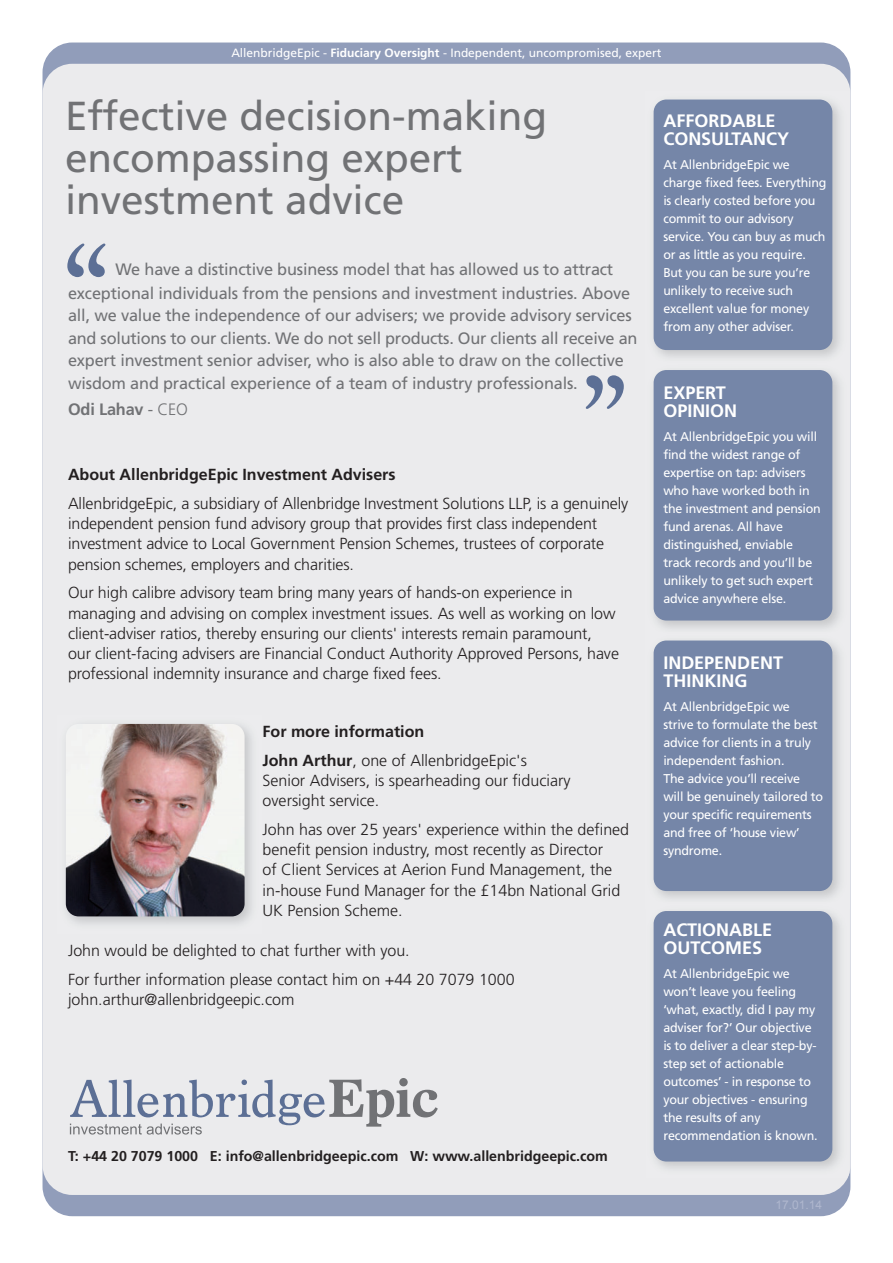
<style>
.page{position:relative;width:893px;height:1263px;background:#fff}
.page>*{position:absolute;margin:0;border:0;box-sizing:border-box;transform-origin:0 0}
.t1{font:127.5px "Adobe Caslon Pro";color:#5c6f95}
.t2{font:40.5px/42px "Frutiger";color:#717275}
.t3{font:700 18px/18px "Frutiger";color:#fff}
.t4{font:16.5px/22.8px "Frutiger";letter-spacing:-.01em;color:#717275}
.t5{font:700 16.5px "Frutiger";letter-spacing:-.01em;color:#717275}
.t6{font:300 16.05px/20.2px "Frutiger";letter-spacing:-.005em;color:#231f20}
.t7{font:700 16.05px/28.8px "Frutiger";color:#231f20}
.t8{font:700 14.25px "Frutiger";color:#231f20}
.t9{font:12.75px/18px "Frutiger";letter-spacing:-.015em;color:#fff}
.t10{font:12px "Frutiger";color:#fff}
.t11{font:12px "Arial";color:#afb7ce}
.s1{font-weight:700}
.s2{font-weight:400}
.s3{font-weight:300}
</style>
<div class="page">
<div style="left:43px;top:43px;width:807px;height:1173px;background:#919dba;border-radius:30px"></div>
<div style="left:43px;top:64px;width:807px;height:1131px;background:#ebebed;border-radius:30px"></div>
<svg style="left:70px;top:1078px;width:368px;height:56px"></svg>
<img style="left:65px;top:723px;width:187px;height:201px">
<img style="left:66px;top:724px;width:179px;height:192px">
<img style="left:653px;top:99px;width:196px;height:1080px">
<div style="left:654px;top:911px;width:178px;height:250px;background:#7586a8;border-radius:13px"></div>
<div style="left:654px;top:640px;width:178px;height:251px;background:#7586a8;border-radius:13px"></div>
<div style="left:654px;top:370px;width:178px;height:250px;background:#7586a8;border-radius:13px"></div>
<div style="left:654px;top:100px;width:178px;height:250px;background:#7586a8;border-radius:13px"></div>
<p class="t10" style="left:231px;top:48px;width:431px">AllenbridgeEpic - <span class="s1">Fiduciary Oversight</span> - Independent, uncompromised, expert</p>
<h2 class="t2" style="left:65px;top:98px;width:484px">Effective decision-making encompassing expert investment advice</h2>
<h1 class="t1" style="left:109px;top:303px;width:47px;rotate:-180deg">’’</h1>
<p class="t4" style="left:68px;top:259px;width:571px;text-indent:48px">We have a distinctive business model that has allowed us to attract exceptional individuals from the pensions and investment industries. Above all, we value the independence of our advisers; we provide advisory services and solutions to our clients. We do not sell products. Our clients all receive an expert investment senior adviser, who is also able to draw on the collective wisdom and practical experience of a team of industry professionals.</p>
<p class="t5" style="left:68px;top:402px;width:122px">Odi Lahav <span class="s2">-</span> <span class="s3">CEO</span></p>
<h1 class="t1" style="left:582px;top:349px;width:47px">’’</h1>
<p class="t7" style="left:68px;top:461px;width:329px">About AllenbridgeEpic Investment Advisers</p>
<p class="t6" style="left:68px;top:494px;width:562px">AllenbridgeEpic, a subsidiary of Allenbridge Investment Solutions LLP, is a genuinely independent pension fund advisory group that provides first class independent investment advice to Local Government Pension Schemes, trustees of corporate pension schemes, employers and charities.</p>
<p class="t6" style="left:68px;top:584px;width:552px">Our high calibre advisory team bring many years of hands-on experience in managing and advising on complex investment issues. As well as working on low client-adviser ratios, thereby ensuring our clients' interests remain paramount, our client-facing advisers are Financial Conduct Authority Approved Persons, have professional indemnity insurance and charge fixed fees.</p>
<p class="t7" style="left:263px;top:718px;width:266px">For more information<br>John Arthur<span class="s3">, one of AllenbridgeEpic's</span></p>
<p class="t6" style="left:263px;top:771px;width:309px">Senior Advisers, is spearheading our fiduciary oversight service.</p>
<p class="t6" style="left:263px;top:820px;width:368px">John has over 25 years' experience within the defined benefit pension industry, most recently as Director<br>of Client Services at Aerion Fund Management, the in-house Fund Manager for the £14bn National Grid UK Pension Scheme.</p>
<p class="t6" style="left:68px;top:938px;width:448px;line-height:28.8px">John would be delighted to chat further with you.<br>For further information please contact him on +44 20 7079 1000</p>
<p class="t6" style="left:68px;top:991px;width:228px">john.arthur@allenbridgeepic.com</p>
<p class="t8" style="left:68px;top:1150px;width:541px">T: +44 20 7079 1000 E: info@allenbridgeepic.com W: www.allenbridgeepic.com</p>
<p class="t3" style="left:663px;top:113px;width:127px">AFFORDABLE<br>CONSULTANCY</p>
<p class="t9" style="left:663px;top:156px;width:165px">At AllenbridgeEpic we charge fixed fees. Everything is clearly costed before you commit to our advisory service. You can buy as much or as little as you require.<br>But you can be sure you’re unlikely to receive such excellent value for money from any other adviser.</p>
<p class="t3" style="left:663px;top:385px;width:75px">EXPERT<br>OPINION</p>
<p class="t9" style="left:663px;top:428px;width:159px">At AllenbridgeEpic you will find the widest range of expertise on tap: advisers who have worked both in the investment and pension fund arenas. All have distinguished, enviable track records and you’ll be unlikely to get such expert advice anywhere else.</p>
<p class="t3" style="left:663px;top:655px;width:121px">INDEPENDENT<br>THINKING</p>
<p class="t9" style="left:663px;top:698px;width:161px">At AllenbridgeEpic we strive to formulate the best advice for clients in a truly independent fashion.<br>The advice you’ll receive will be genuinely tailored to your specific requirements and free of ‘house view’ syndrome.</p>
<p class="t3" style="left:663px;top:922px;width:110px">ACTIONABLE<br>OUTCOMES</p>
<p class="t9" style="left:663px;top:966px;width:156px">At AllenbridgeEpic we won’t leave you feeling ‘what, exactly, did I pay my adviser for?’ Our objective is to deliver a clear step-by&shy;step set of actionable outcomes’ - in response to your objectives - ensuring the results of any recommendation is known.</p>
<p class="t11" style="left:775px;top:1197px;width:48px">17.01.14</p>
</div>
